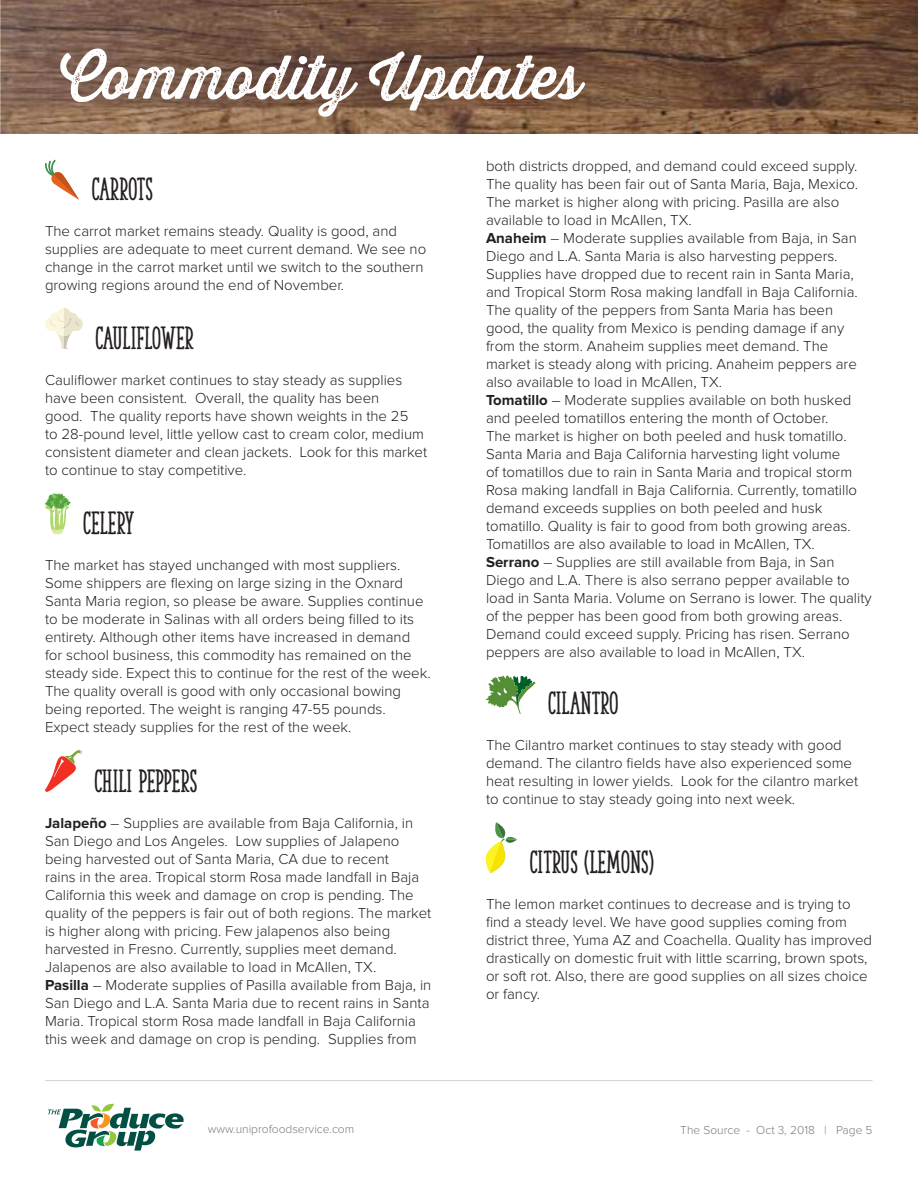
<style>
.page{position:relative;width:918px;height:1188px;background:#fff}
.page>*{position:absolute;margin:0;border:0;box-sizing:border-box;transform-origin:0 0}
.t1{font:60px "Thirsty Rough Reg One";color:#fff}
.t2{font:30px "The Serif Hand Extrablack";color:#241f1f}
.t3{font:300 15px/18px "Proxima Nova";color:#241f1f}
.t4{font:300 12px "Proxima Nova";color:#7d7c7e}
.s1{font-weight:700}
</style>
<div class="page">
<hr style="left:45px;top:1080px;width:828px;height:1px;background:#d5d4d5">
<img style="left:1px;top:0;width:917px;height:134px">
<svg style="left:48px;top:1104px;width:136px;height:47px"></svg>
<svg style="left:45px;top:160px;width:34px;height:40px"></svg>
<svg style="left:45px;top:308px;width:38px;height:41px"></svg>
<svg style="left:45px;top:493px;width:26px;height:42px"></svg>
<svg style="left:45px;top:750px;width:37px;height:42px"></svg>
<svg style="left:486px;top:675px;width:49px;height:39px"></svg>
<svg style="left:486px;top:822px;width:31px;height:51px"></svg>
<h1 class="t1" style="left:60px;top:33px;width:523px">Commodity Updates</h1>
<h2 class="t2" style="left:92px;top:171px;width:63px">CARROTS</h2>
<p class="t3" style="left:45px;top:223px;width:383px">The carrot market remains steady. Quality is good, and supplies are adequate to meet current demand. We see no change in the carrot market until we switch to the southern growing regions around the end of November.</p>
<h2 class="t2" style="left:95px;top:320px;width:100px">CAULIFLOWER</h2>
<p class="t3" style="left:45px;top:371px;width:384px">Cauliflower market continues to stay steady as supplies have been consistent. Overall, the quality has been<br>good. The quality reports have shown weights in the 25<br>to 28-pound level, little yellow cast to cream color, medium consistent diameter and clean jackets. Look for this market to continue to stay competitive.</p>
<h2 class="t2" style="left:83px;top:505px;width:52px">CELERY</h2>
<p class="t3" style="left:45px;top:557px;width:387px">The market has stayed unchanged with most suppliers.<br>Some shippers are flexing on large sizing in the Oxnard Santa Maria region, so please be aware. Supplies continue to be moderate in Salinas with all orders being filled to its entirety. Although other items have increased in demand for school business, this commodity has remained on the steady side. Expect this to continue for the rest of the week.<br>The quality overall is good with only occasional bowing being reported. The weight is ranging 47-55 pounds.<br>Expect steady supplies for the rest of the week.</p>
<h2 class="t2" style="left:94px;top:763px;width:104px">CHILI PEPPERS</h2>
<p class="t3" style="left:45px;top:815px;width:388px"><span class="s1">Jalapeño</span> – Supplies are available from Baja California, in San Diego and Los Angeles. Low supplies of Jalapeno being harvested out of Santa Maria, CA due to recent<br>rains in the area. Tropical storm Rosa made landfall in Baja California this week and damage on crop is pending. The quality of the peppers is fair out of both regions. The market is higher along with pricing. Few jalapenos also being harvested in Fresno. Currently, supplies meet demand.<br>Jalapenos are also available to load in McAllen, TX.<br><span class="s1">Pasilla</span> – Moderate supplies of Pasilla available from Baja, in San Diego and L.A. Santa Maria due to recent rains in Santa Maria. Tropical storm Rosa made landfall in Baja California this week and damage on crop is pending. Supplies from</p>
<p class="t3" style="left:486px;top:158px;width:387px">both districts dropped, and demand could exceed supply.<br>The quality has been fair out of Santa Maria, Baja, Mexico.<br>The market is higher along with pricing. Pasilla are also available to load in McAllen, TX.<br><span class="s1">Anaheim</span> – Moderate supplies available from Baja, in San Diego and L.A. Santa Maria is also harvesting peppers.<br>Supplies have dropped due to recent rain in Santa Maria, and Tropical Storm Rosa making landfall in Baja California.<br>The quality of the peppers from Santa Maria has been good, the quality from Mexico is pending damage if any from the storm. Anaheim supplies meet demand. The market is steady along with pricing. Anaheim peppers are also available to load in McAllen, TX.<br><span class="s1">Tomatillo</span> – Moderate supplies available on both husked and peeled tomatillos entering the month of October.<br>The market is higher on both peeled and husk tomatillo.<br>Santa Maria and Baja California harvesting light volume<br>of tomatillos due to rain in Santa Maria and tropical storm Rosa making landfall in Baja California. Currently, tomatillo demand exceeds supplies on both peeled and husk tomatillo. Quality is fair to good from both growing areas.<br>Tomatillos are also available to load in McAllen, TX.<br><span class="s1">Serrano</span> – Supplies are still available from Baja, in San Diego and L.A. There is also serrano pepper available to load in Santa Maria. Volume on Serrano is lower. The quality of the pepper has been good from both growing areas.<br>Demand could exceed supply. Pricing has risen. Serrano peppers are also available to load in McAllen, TX.</p>
<h2 class="t2" style="left:548px;top:685px;width:72px">CILANTRO</h2>
<p class="t3" style="left:486px;top:737px;width:374px">The Cilantro market continues to stay steady with good demand. The cilantro fields have also experienced some heat resulting in lower yields. Look for the cilantro market to continue to stay steady going into next week.</p>
<h2 class="t2" style="left:530px;top:844px;width:125px">CITRUS (LEMONS)</h2>
<p class="t3" style="left:486px;top:895px;width:388px">The lemon market continues to decrease and is trying to find a steady level. We have good supplies coming from district three, Yuma AZ and Coachella. Quality has improved drastically on domestic fruit with little scarring, brown spots, or soft rot. Also, there are good supplies on all sizes choice or fancy.</p>
<p class="t4" style="left:208px;top:1124px;width:148px">www.uniprofoodservice.com</p>
<p class="t4" style="left:680px;top:1124px;width:194px">The Source - Oct 3, 2018 | Page 5</p>
</div>
